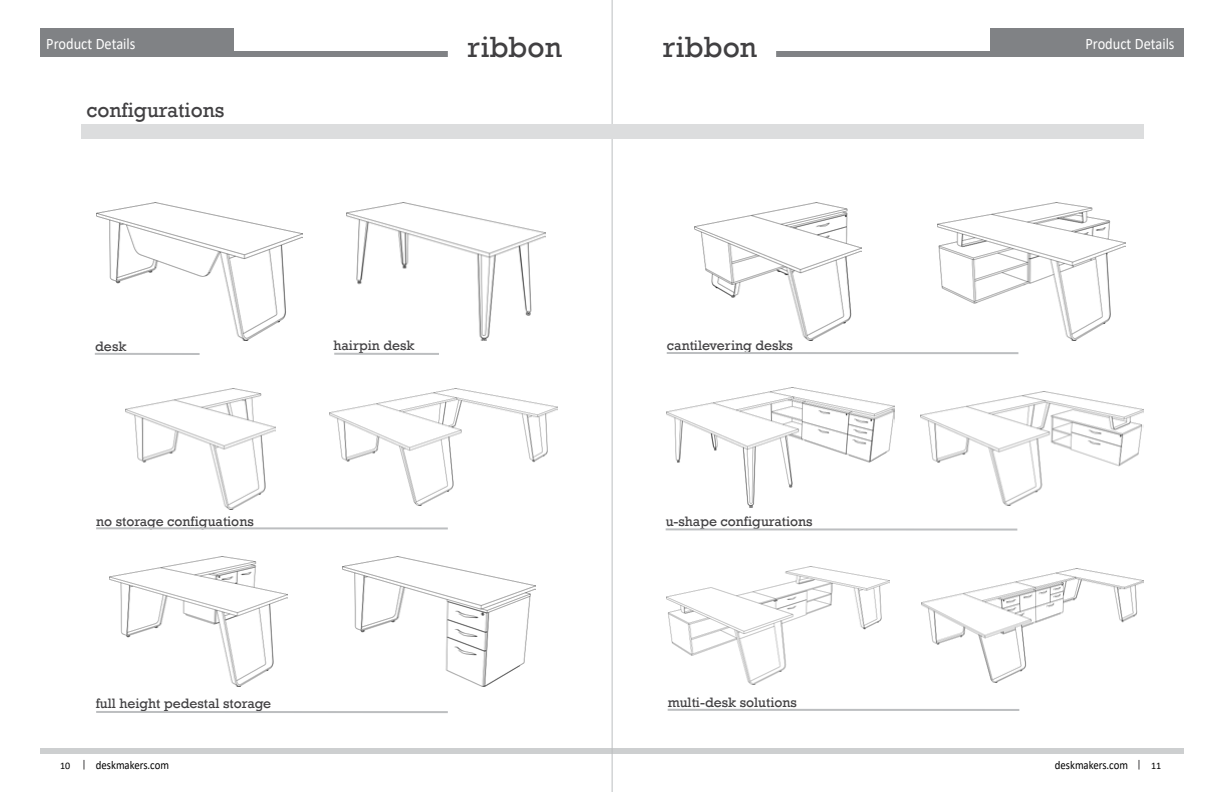
<style>
.page{position:relative;width:1224px;height:792px;background:#fff}
.page>*{position:absolute;margin:0;border:0;box-sizing:border-box;transform-origin:0 0}
.t1{font:30px "Rockwell";color:#414042}
.t2{font:21px "Rockwell";color:#414042}
.t3{font:16px "Calibri";color:#fff;scale:.9 1}
.t4{font:14px "Rockwell";color:#414042}
.t5{font:12px "Calibri";color:#000;scale:.9 1}
.t6{font:10px "Calibri";color:#000}
</style>
<div class="page">
<div style="left:40px;top:748px;width:1144px;height:5px;background:#cdcfd0"></div>
<hr style="left:612px;top:0;width:1px;height:792px;background:#bcbec0">
<div style="left:40px;top:51px;width:408px;height:6px;background:#808285"></div>
<div style="left:40px;top:28px;width:194px;height:26px;background:#808285"></div>
<div style="left:776px;top:51px;width:408px;height:6px;background:#808285"></div>
<div style="left:990px;top:28px;width:194px;height:26px;background:#808285"></div>
<img style="left:110px;top:556px;width:177px;height:131px">
<img style="left:343px;top:556px;width:192px;height:131px">
<img style="left:329px;top:389px;width:229px;height:116px">
<img style="left:126px;top:389px;width:149px;height:121px">
<img style="left:97px;top:203px;width:205px;height:138px">
<img style="left:347px;top:203px;width:198px;height:138px">
<hr style="left:95px;top:353px;width:105px;height:2px;background:#bcbec0">
<hr style="left:334px;top:353px;width:105px;height:2px;background:#bcbec0">
<hr style="left:96px;top:527px;width:352px;height:2px;background:#bcbec0">
<hr style="left:96px;top:711px;width:352px;height:2px;background:#bcbec0">
<div style="left:81px;top:124px;width:1063px;height:14px;background:#dcddde"></div>
<img style="left:666px;top:387px;width:229px;height:120px">
<img style="left:695px;top:202px;width:166px;height:139px">
<img style="left:938px;top:202px;width:187px;height:139px">
<img style="left:921px;top:569px;width:223px;height:113px">
<img style="left:921px;top:392px;width:223px;height:113px">
<img style="left:667px;top:566px;width:222px;height:118px">
<hr style="left:667px;top:352px;width:351px;height:2px;background:#bcbec0">
<hr style="left:666px;top:528px;width:351px;height:3px;background:#bcbec0">
<hr style="left:668px;top:709px;width:351px;height:2px;background:#bcbec0">
<p class="t3" style="left:46px;top:33px;width:101px">Product Details</p>
<h1 class="t1" style="left:468px;top:30px;width:96px">ribbon</h1>
<h1 class="t1" style="left:663px;top:30px;width:96px">ribbon</h1>
<p class="t3" style="left:1085px;top:33px;width:101px">Product Details</p>
<h2 class="t2" style="left:86px;top:97px;width:139px">configurations</h2>
<p class="t4" style="left:95px;top:338px;width:33px">desk</p>
<p class="t4" style="left:333px;top:338px;width:83px">hairpin desk</p>
<p class="t4" style="left:667px;top:338px;width:128px">cantilevering desks</p>
<p class="t4" style="left:96px;top:513px;width:159px">no storage configuations</p>
<p class="t4" style="left:666px;top:513px;width:148px">u-shape configurations</p>
<p class="t4" style="left:96px;top:695px;width:177px">full height pedestal storage</p>
<p class="t4" style="left:668px;top:694px;width:131px">multi-desk solutions</p>
<p class="t6" style="left:60px;top:759px;width:12px">10</p>
<p class="t5" style="left:96px;top:757px;width:83px">deskmakers.com</p>
<p class="t5" style="left:1055px;top:757px;width:83px">deskmakers.com</p>
<p class="t6" style="left:1151px;top:759px;width:12px">11</p>
</div>
